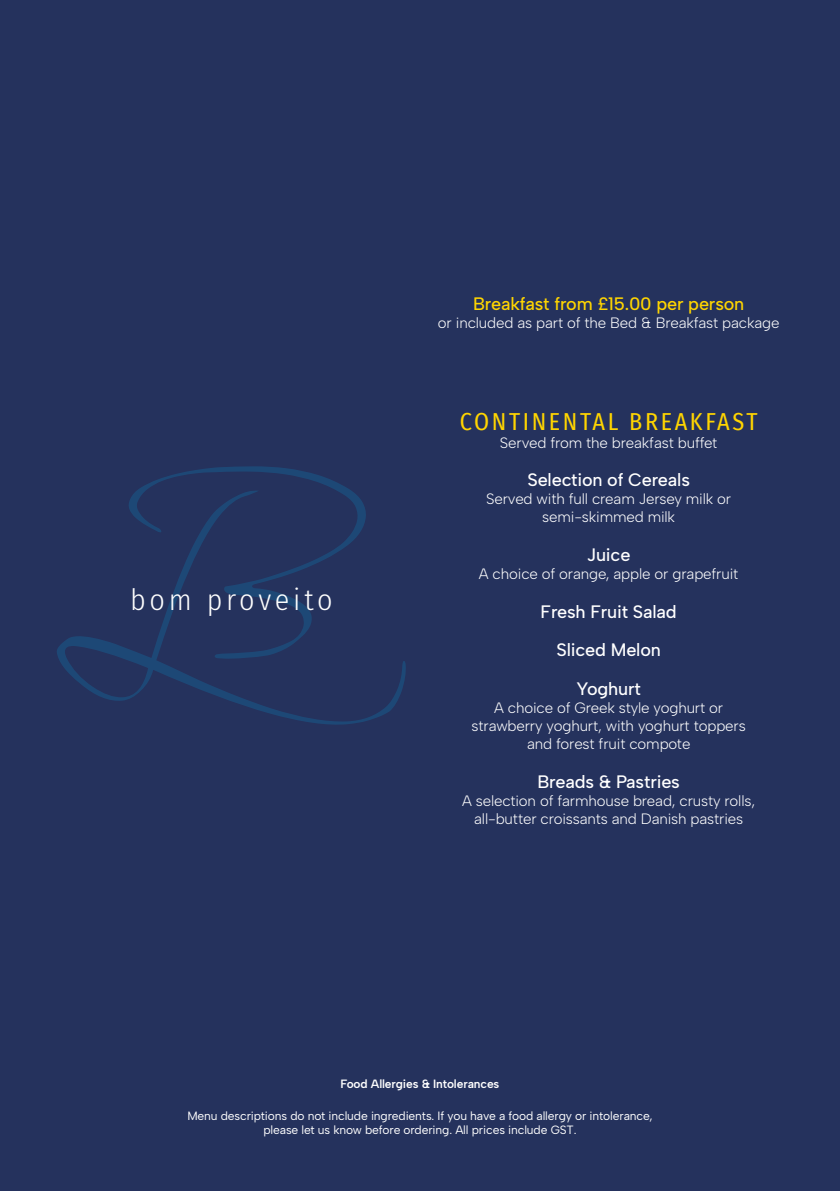
<style>
.page{position:relative;width:840px;height:1191px;background:#fff}
.page>*{position:absolute;margin:0;border:0;box-sizing:border-box;transform-origin:0 0}
.t1{font:300 30px "Fira Sans Condensed";letter-spacing:.125em;color:#fff}
.t2{font:24px "Fira Sans Condensed";letter-spacing:.11em;color:#ffd500}
.t3{font:500 18px/38.6px "Albert Sans";letter-spacing:-.01em;color:#fff;text-align:center}
.t4{font:500 18px "Albert Sans";letter-spacing:-.01em;color:#ffd500}
.t5{font:300 15px/18px "Albert Sans";letter-spacing:-.01em;color:#fff;text-align:center}
.t6{font:12px/14.4px "Albert Sans";letter-spacing:-.01em;color:#fff;text-align:center}
.t7{font:600 12px "Albert Sans";letter-spacing:-.01em;color:#fff}
</style>
<div class="page">
<div style="left:0;top:0;width:839px;height:1191px;background:#25325d"></div>
<svg style="left:138px;top:466px;width:212px;height:24px"></svg>
<svg style="left:57px;top:490px;width:349px;height:235px"></svg>
<h1 class="t1" style="left:130px;top:578px;width:204px">bom proveito</h1>
<p class="t4" style="left:473px;top:292px;width:272px">Breakfast from £15.00 per person</p>
<p class="t5" style="left:437px;top:314px;width:343px">or included as part of the Bed &amp; Breakfast package</p>
<h2 class="t2" style="left:459px;top:403px;width:299px">CONTINENTAL BREAKFAST</h2>
<p class="t5" style="left:499px;top:433px;width:219px">Served from the breakfast buffet</p>
<p class="t3" style="left:527px;top:461px;width:164px">Selection of Cereals</p>
<p class="t5" style="left:486px;top:490px;width:246px">Served with full cream Jersey milk or semi-skimmed milk</p>
<p class="t3" style="left:586px;top:535px;width:45px">Juice</p>
<p class="t5" style="left:478px;top:565px;width:261px">A choice of orange, apple or grapefruit</p>
<p class="t3" style="left:540px;top:592px;width:137px">Fresh Fruit Salad<br>Sliced Melon<br>Yoghurt</p>
<p class="t5" style="left:471px;top:698px;width:275px">A choice of Greek style yoghurt or strawberry yoghurt, with yoghurt toppers and forest fruit compote</p>
<p class="t3" style="left:537px;top:762px;width:144px">Breads &amp; Pastries</p>
<p class="t5" style="left:462px;top:791px;width:294px">A selection of farmhouse bread, crusty rolls, all-butter croissants and Danish pastries</p>
<p class="t7" style="left:340px;top:1077px;width:160px">Food Allergies &amp; Intolerances</p>
<p class="t6" style="left:187px;top:1108px;width:466px">Menu descriptions do not include ingredients. If you have a food allergy or intolerance, please let us know before ordering. All prices include GST.</p>
</div>
